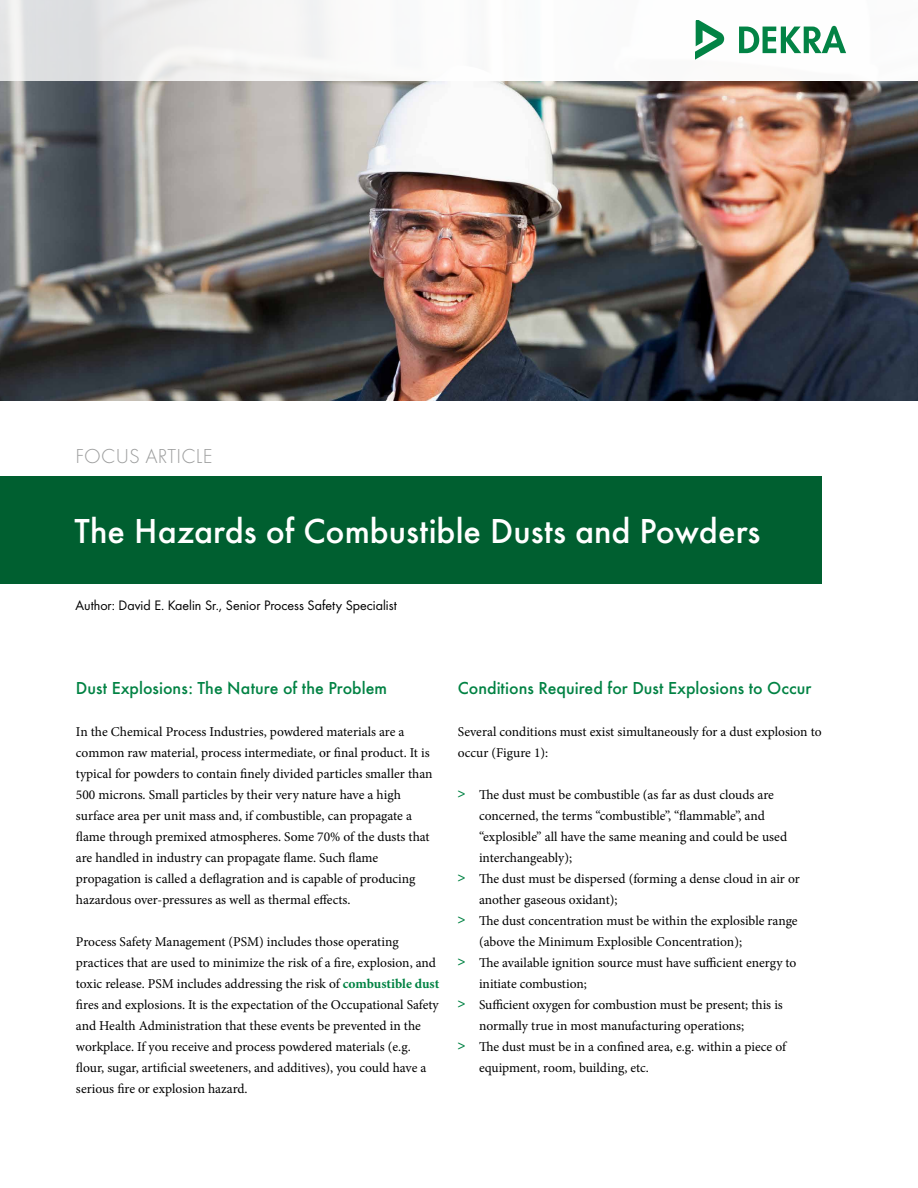
<style>
.page{position:relative;width:918px;height:1188px;background:#fff}
.page>*{position:absolute;margin:0;border:0;box-sizing:border-box;transform-origin:0 0}
.t1{font:500 36px "Futura";color:#fff}
.t2{font:300 21px "Futura";letter-spacing:.01em;color:#9c9d9d}
.t3{font:500 18px "Futura";color:#008243}
.t4{font:14.25px "Futura Boo";color:#000}
.t5{font:13.5px/21px "Minion Pro";letter-spacing:-.005em;color:#000}
.s1{font-weight:700;color:#008243}
.s2{font-family:"Futura Boo";font-size:15px;color:#008243}
</style>
<div class="page">
<img style="left:0;top:80px;width:918px;height:320px">
<div style="left:0;top:476px;width:822px;height:108px;background:#005f30"></div>
<svg style="left:0;top:0;width:846px;height:80px"></svg>
<svg style="left:739px;top:26px;width:107px;height:27px"></svg>
<svg style="left:696px;top:20px;width:28px;height:43px"></svg>
<h2 class="t2" style="left:76px;top:443px;width:138px">FOCUS ARTICLE</h2>
<h1 class="t1" style="left:75px;top:504px;width:688px">The Hazards of Combustible Dusts and Powders</h1>
<p class="t4" style="left:76px;top:595px;width:323px">Author: David E. Kaelin Sr., Senior Process Safety Specialist</p>
<h3 class="t3" style="left:76px;top:674px;width:313px">Dust Explosions: The Nature of the Problem</h3>
<p class="t5" style="left:76px;top:721px;width:358px">In the Chemical Process Industries, powdered materials are a common raw material, process intermediate, or final product. It is typical for powders to contain finely divided particles smaller than 500 microns. Small particles by their very nature have a high surface area per unit mass and, if combustible, can propagate a flame through premixed atmospheres. Some 70% of the dusts that are handled in industry can propagate flame. Such flame propagation is called a deflagration and is capable of producing hazardous over-pressures as well as thermal effects.</p>
<p class="t5" style="left:76px;top:931px;width:365px">Process Safety Management (PSM) includes those operating practices that are used to minimize the risk of a fire, explosion, and toxic release. PSM includes addressing the risk of <span class="s1">combustible dust </span>fires and explosions. It is the expectation of the Occupational Safety and Health Administration that these events be prevented in the workplace. If you receive and process powdered materials (e.g. flour, sugar, artificial sweeteners, and additives), you could have a serious fire or explosion hazard.</p>
<h3 class="t3" style="left:458px;top:674px;width:355px">Conditions Required for Dust Explosions to Occur</h3>
<p class="t5" style="left:458px;top:721px;width:365px">Several conditions must exist simultaneously for a dust explosion to occur (Figure 1):</p>
<p class="t5" style="left:458px;top:784px;width:318px"><span class="s2">&gt;</span> The dust must be combustible (as far as dust clouds are</p>
<p class="t5" style="left:479px;top:805px;width:287px">concerned, the terms “combustible”, “flammable”, and</p>
<p class="t5" style="left:479px;top:826px;width:310px">“explosible” all have the same meaning and could be used</p>
<p class="t5" style="left:479px;top:847px;width:95px">interchangeably);</p>
<p class="t5" style="left:458px;top:868px;width:344px"><span class="s2">&gt;</span> The dust must be dispersed (forming a dense cloud in air or</p>
<p class="t5" style="left:479px;top:889px;width:140px">another gaseous oxidant);</p>
<p class="t5" style="left:458px;top:910px;width:341px"><span class="s2">&gt;</span> The dust concentration must be within the explosible range</p>
<p class="t5" style="left:479px;top:931px;width:265px">(above the Minimum Explosible Concentration);</p>
<p class="t5" style="left:458px;top:952px;width:340px"><span class="s2">&gt;</span> The available ignition source must have sufficient energy to</p>
<p class="t5" style="left:479px;top:973px;width:109px">initiate combustion;</p>
<p class="t5" style="left:458px;top:994px;width:327px"><span class="s2">&gt;</span> Sufficient oxygen for combustion must be present; this is</p>
<p class="t5" style="left:479px;top:1015px;width:267px">normally true in most manufacturing operations;</p>
<p class="t5" style="left:458px;top:1036px;width:330px"><span class="s2">&gt;</span> The dust must be in a confined area, e.g. within a piece of</p>
<p class="t5" style="left:479px;top:1057px;width:172px">equipment, room, building, etc.</p>
</div>
